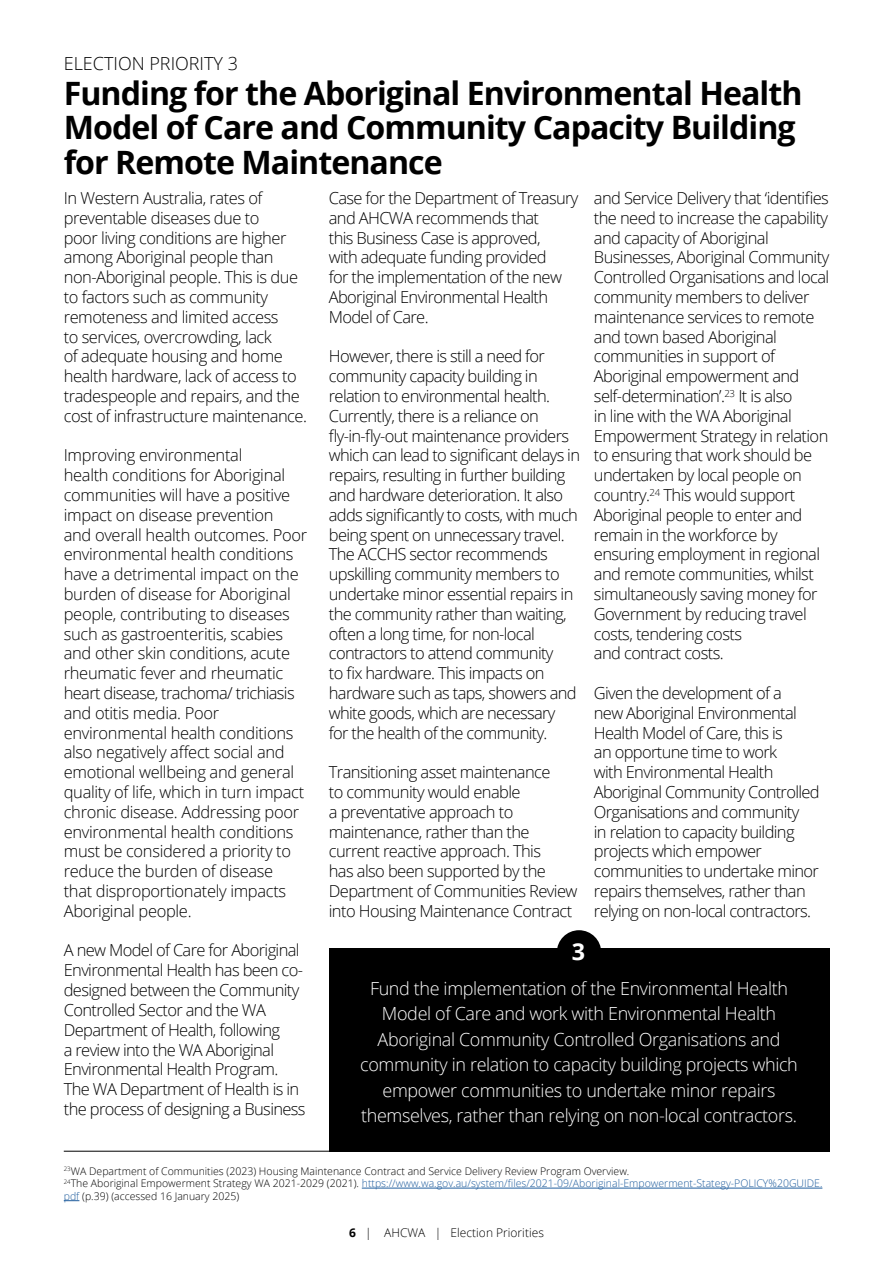
<style>
.page{position:relative;width:893px;height:1263px;background:#fff}
.page>*{position:absolute;margin:0;border:0;box-sizing:border-box;transform-origin:0 0}
.t1{font:700 32.1px/34.5px "Open Sans";letter-spacing:-.03em;color:#000}
.t2{font:700 23.4px "Open Sans";color:#fff}
.t3{font:300 18px/25.5px "Open Sans";letter-spacing:-.02em;color:#fff;text-align:center}
.t4{font:300 18px "Open Sans";color:#000}
.t5{font:300 16.5px/19.8px "Open Sans";letter-spacing:-.035em;color:#000}
.t6{font:300 12px "Open Sans";color:#000}
.t7{font:300 10.5px/12.6px "Open Sans";color:#000}
.s1{color:#215e9e}
.s2{font-weight:700}
</style>
<div class="page">
<hr style="left:362px;top:1188px;width:460px;height:1px;background:#215e9e">
<svg style="left:64px;top:1200px;width:15px;height:1px"></svg>
<hr style="left:64px;top:1151px;width:765px;height:1px;background:#000">
<div style="left:329px;top:948px;width:500px;height:204px;background:#000"></div>
<div style="left:557px;top:930px;width:44px;height:45px;background:#000;border-radius:50%"></div>
<p class="t4" style="left:64px;top:52px;width:176px">ELECTION PRIORITY 3</p>
<h1 class="t1" style="left:64px;top:75px;width:740px">Funding for the Aboriginal Environmental Health<br>Model of Care and Community Capacity Building for Remote Maintenance</h1>
<p class="t5" style="left:64px;top:188px;width:245px">In Western Australia, rates of preventable diseases due to<br>poor living conditions are higher among Aboriginal people than non-Aboriginal people. This is due to factors such as community remoteness and limited access<br>to services, overcrowding, lack<br>of adequate housing and home health hardware, lack of access to tradespeople and repairs, and the cost of infrastructure maintenance.</p>
<p class="t5" style="left:64px;top:445px;width:245px">Improving environmental<br>health conditions for Aboriginal communities will have a positive impact on disease prevention<br>and overall health outcomes. Poor environmental health conditions have a detrimental impact on the burden of disease for Aboriginal people, contributing to diseases such as gastroenteritis, scabies and other skin conditions, acute rheumatic fever and rheumatic heart disease, trachoma/ trichiasis and otitis media. Poor environmental health conditions also negatively affect social and emotional wellbeing and general quality of life, which in turn impact chronic disease. Addressing poor environmental health conditions must be considered a priority to reduce the burden of disease<br>that disproportionately impacts<br>Aboriginal people.</p>
<p class="t5" style="left:64px;top:940px;width:243px">A new Model of Care for Aboriginal<br>Environmental Health has been co&shy;designed between the Community<br>Controlled Sector and the WA<br>Department of Health, following<br>a review into the WA Aboriginal<br>Environmental Health Program.<br>The WA Department of Health is in the process of designing a Business</p>
<p class="t5" style="left:329px;top:188px;width:251px">Case for the Department of Treasury and AHCWA recommends that<br>this Business Case is approved,<br>with adequate funding provided<br>for the implementation of the new<br>Aboriginal Environmental Health<br>Model of Care.</p>
<p class="t5" style="left:329px;top:346px;width:253px">However, there is still a need for community capacity building in relation to environmental health.<br>Currently, there is a reliance on fly-in-fly-out maintenance providers which can lead to significant delays in repairs, resulting in further building and hardware deterioration. It also adds significantly to costs, with much being spent on unnecessary travel.<br>The ACCHS sector recommends upskilling community members to undertake minor essential repairs in the community rather than waiting, often a long time, for non-local contractors to attend community<br>to fix hardware. This impacts on hardware such as taps, showers and white goods, which are necessary<br>for the health of the community.</p>
<p class="t5" style="left:329px;top:762px;width:250px">Transitioning asset maintenance<br>to community would enable<br>a preventative approach to maintenance, rather than the current reactive approach. This<br>has also been supported by the<br>Department of Communities Review into Housing Maintenance Contract</p>
<p class="t5" style="left:594px;top:188px;width:237px">and Service Delivery that ‘identifies the need to increase the capability and capacity of Aboriginal<br>Businesses, Aboriginal Community<br>Controlled Organisations and local community members to deliver maintenance services to remote and town based Aboriginal communities in support of<br>Aboriginal empowerment and self-determination’.<sup>23</sup> It is also<br>in line with the WA Aboriginal<br>Empowerment Strategy in relation to ensuring that work should be undertaken by local people on country.<sup>24</sup> This would support<br>Aboriginal people to enter and remain in the workforce by ensuring employment in regional and remote communities, whilst simultaneously saving money for<br>Government by reducing travel costs, tendering costs<br>and contract costs.</p>
<p class="t5" style="left:594px;top:683px;width:227px">Given the development of a<br>new Aboriginal Environmental<br>Health Model of Care, this is<br>an opportune time to work<br>with Environmental Health<br>Aboriginal Community Controlled<br>Organisations and community<br>in relation to capacity building projects which empower communities to undertake minor repairs themselves, rather than relying on non-local contractors.</p>
<h2 class="t2" style="left:572px;top:934px;width:15px">3</h2>
<p class="t3" style="left:360px;top:975px;width:439px">Fund the implementation of the Environmental Health Model of Care and work with Environmental Health Aboriginal Community Controlled Organisations and community in relation to capacity building projects which empower communities to undertake minor repairs themselves, rather than relying on non-local contractors.</p>
<p class="t7" style="left:64px;top:1164px;width:760px"><sup>23</sup>WA Department of Communities (2023) Housing Maintenance Contract and Service Delivery Review Program Overview.<br><sup>24</sup>The Aboriginal Empowerment Strategy WA 2021-2029 (2021). <span class="s1">https://www.wa.gov.au/system/files/2021-09/Aboriginal-Empowerment-Stategy-POLICY%20GUIDE. pdf</span> (p.39) (accessed 16 January 2025)</p>
<p class="t6" style="left:349px;top:1224px;width:196px"><span class="s2">6</span> | AHCWA | Election Priorities</p>
</div>
